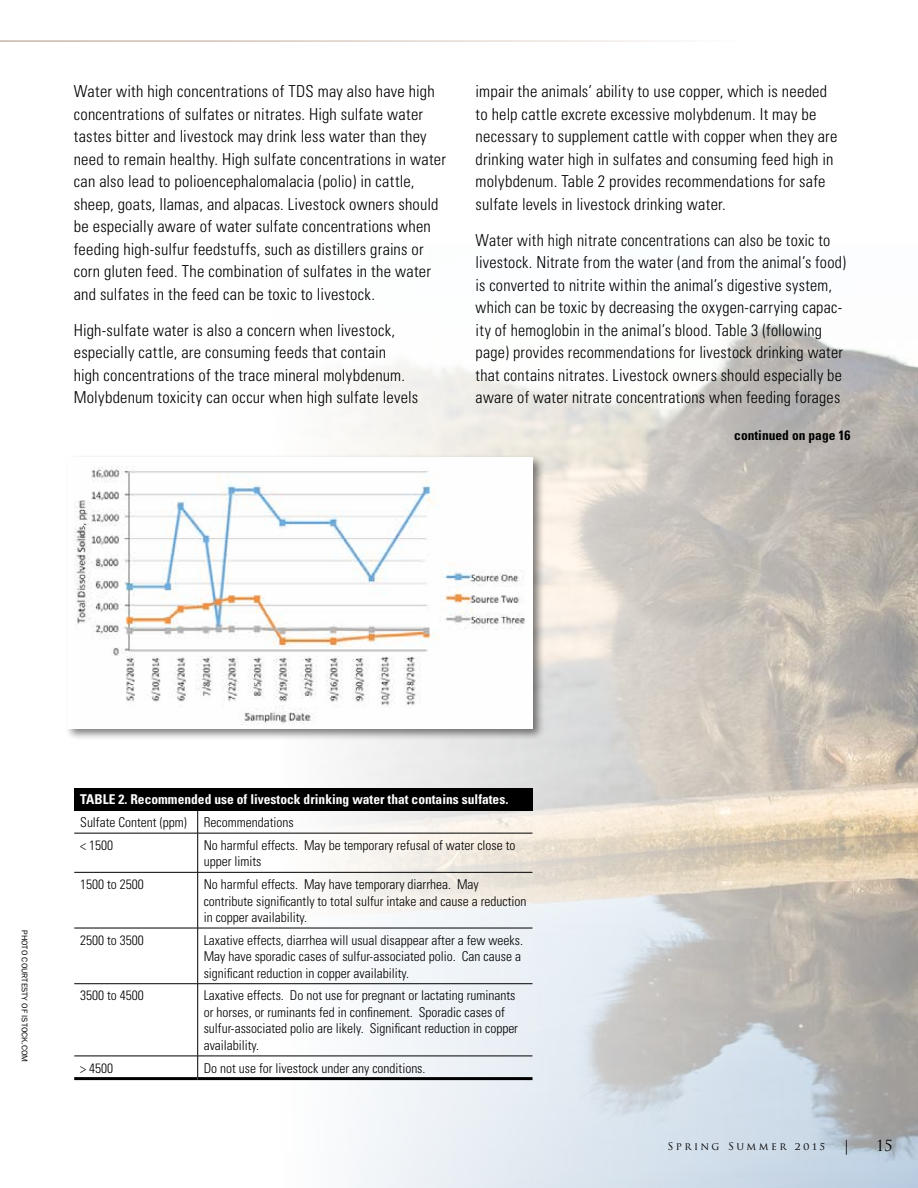
<style>
.page{position:relative;width:918px;height:1188px;background:#fff}
.page>*{position:absolute;margin:0;border:0;box-sizing:border-box;transform-origin:0 0}
.t1{font:300 condensed 16.5px/22.5px "Univers";letter-spacing:.015em;color:#000}
.t2{font:15px "Trajan Pro";color:#000}
.t3{font:300 condensed 13.5px/16.5px "Univers";color:#000}
.t4{font:700 condensed 13.5px "Univers";color:#fff}
.t5{font:700 condensed 13.5px "Univers";color:#000}
.t6{font:10.5px "Trajan Pro";letter-spacing:.24em;color:#000}
.t7{font:8.25px "ITC Franklin Gothic Std";color:#000}
.s1{font-size:15px}
</style>
<div class="page">
<hr style="left:0;top:0;width:1px;height:1188px;background:#f4ede8">
<img style="left:164px;top:323px;width:754px;height:865px">
<hr style="left:0;top:40px;width:740px;height:2px;background:#a27e66">
<div style="left:64px;top:455px;width:480px;height:286px;background:#000;opacity:.5"></div>
<img style="left:68px;top:457px;width:464px;height:272px">
<div style="left:74px;top:788px;width:458px;height:22px;background:#000"></div>
<hr style="left:74px;top:1077px;width:124px;height:3px;background:#000">
<hr style="left:198px;top:1077px;width:334px;height:3px;background:#000">
<svg style="left:197px;top:810px;width:1px;height:23px"></svg>
<hr style="left:74px;top:833px;width:124px;height:1px;background:#000">
<hr style="left:198px;top:833px;width:334px;height:1px;background:#000">
<hr style="left:197px;top:833px;width:1px;height:39px;background:#000">
<hr style="left:74px;top:872px;width:124px;height:1px;background:#000">
<hr style="left:198px;top:872px;width:334px;height:1px;background:#000">
<hr style="left:197px;top:873px;width:1px;height:55px;background:#000">
<hr style="left:74px;top:928px;width:124px;height:1px;background:#000">
<hr style="left:198px;top:928px;width:334px;height:1px;background:#000">
<hr style="left:197px;top:928px;width:1px;height:56px;background:#000">
<hr style="left:74px;top:983px;width:124px;height:1px;background:#000">
<hr style="left:198px;top:983px;width:334px;height:1px;background:#000">
<hr style="left:197px;top:984px;width:1px;height:72px;background:#000">
<hr style="left:74px;top:1056px;width:124px;height:1px;background:#000">
<hr style="left:198px;top:1056px;width:334px;height:1px;background:#000">
<svg style="left:197px;top:1056px;width:1px;height:21px"></svg>
<p class="t1" style="left:74px;top:80px;width:374px">Water with high concentrations of TDS may also have high concentrations of sulfates or nitrates. High sulfate water tastes bitter and livestock may drink less water than they need to remain healthy. High sulfate concentrations in water can also lead to polioencephalomalacia (polio) in cattle, sheep, goats, llamas, and alpacas. Livestock owners should be especially aware of water sulfate concentrations when feeding high-sulfur feedstuffs, such as distillers grains or corn gluten feed. The combination of sulfates in the water and sulfates in the feed can be toxic to livestock.</p>
<p class="t1" style="left:74px;top:319px;width:346px">High-sulfate water is also a concern when livestock, especially cattle, are consuming feeds that contain<br>high concentrations of the trace mineral molybdenum.<br>Molybdenum toxicity can occur when high sulfate levels</p>
<p class="t1" style="left:476px;top:80px;width:363px">impair the animals’ ability to use copper, which is needed to help cattle excrete excessive molybdenum. It may be necessary to supplement cattle with copper when they are drinking water high in sulfates and consuming feed high in molybdenum. Table 2 provides recommendations for safe sulfate levels in livestock drinking water.</p>
<p class="t1" style="left:476px;top:229px;width:372px">Water with high nitrate concentrations can also be toxic to livestock. Nitrate from the water (and from the animal’s food) is converted to nitrite within the animal’s digestive system, which can be toxic by decreasing the oxygen-carrying capac&shy;ity of hemoglobin in the animal’s blood. Table 3 (following page) provides recommendations for livestock drinking water that contains nitrates. Livestock owners should especially be aware of water nitrate concentrations when feeding forages</p>
<p class="t5" style="left:734px;top:427px;width:118px">continued on page 16</p>
<p class="t7" style="left:29px;top:930px;width:134px;rotate:90deg">PHOTO COURTESTY OF ISTOCK.COM</p>
<p class="t4" style="left:80px;top:791px;width:430px">TABLE 2. Recommended use of livestock drinking water that contains sulfates.</p>
<p class="t3" style="left:80px;top:814px;width:108px">Sulfate Content (ppm)</p>
<p class="t3" style="left:204px;top:814px;width:91px">Recommendations</p>
<p class="t3" style="left:80px;top:837px;width:34px">&lt; 1500</p>
<p class="t3" style="left:204px;top:837px;width:313px">No harmful effects. May be temporary refusal of water close to upper limits</p>
<p class="t3" style="left:80px;top:876px;width:65px">1500 to 2500</p>
<p class="t3" style="left:204px;top:876px;width:324px">No harmful effects. May have temporary diarrhea. May contribute significantly to total sulfur intake and cause a reduction in copper availability.</p>
<p class="t3" style="left:80px;top:932px;width:65px">2500 to 3500</p>
<p class="t3" style="left:204px;top:932px;width:321px">Laxative effects, diarrhea will usual disappear after a few weeks.<br>May have sporadic cases of sulfur-associated polio. Can cause a significant reduction in copper availability.</p>
<p class="t3" style="left:80px;top:987px;width:65px">3500 to 4500</p>
<p class="t3" style="left:204px;top:987px;width:316px">Laxative effects. Do not use for pregnant or lactating ruminants or horses, or ruminants fed in confinement. Sporadic cases of sulfur-associated polio are likely. Significant reduction in copper availability.</p>
<p class="t3" style="left:80px;top:1060px;width:34px">&gt; 4500</p>
<p class="t3" style="left:204px;top:1060px;width:223px">Do not use for livestock under any conditions.</p>
<p class="t6" style="left:667px;top:1139px;width:185px">SPRING SUMMER 2015 <span class="s1">|</span></p>
<p class="t2" style="left:876px;top:1136px;width:19px">15</p>
</div>
